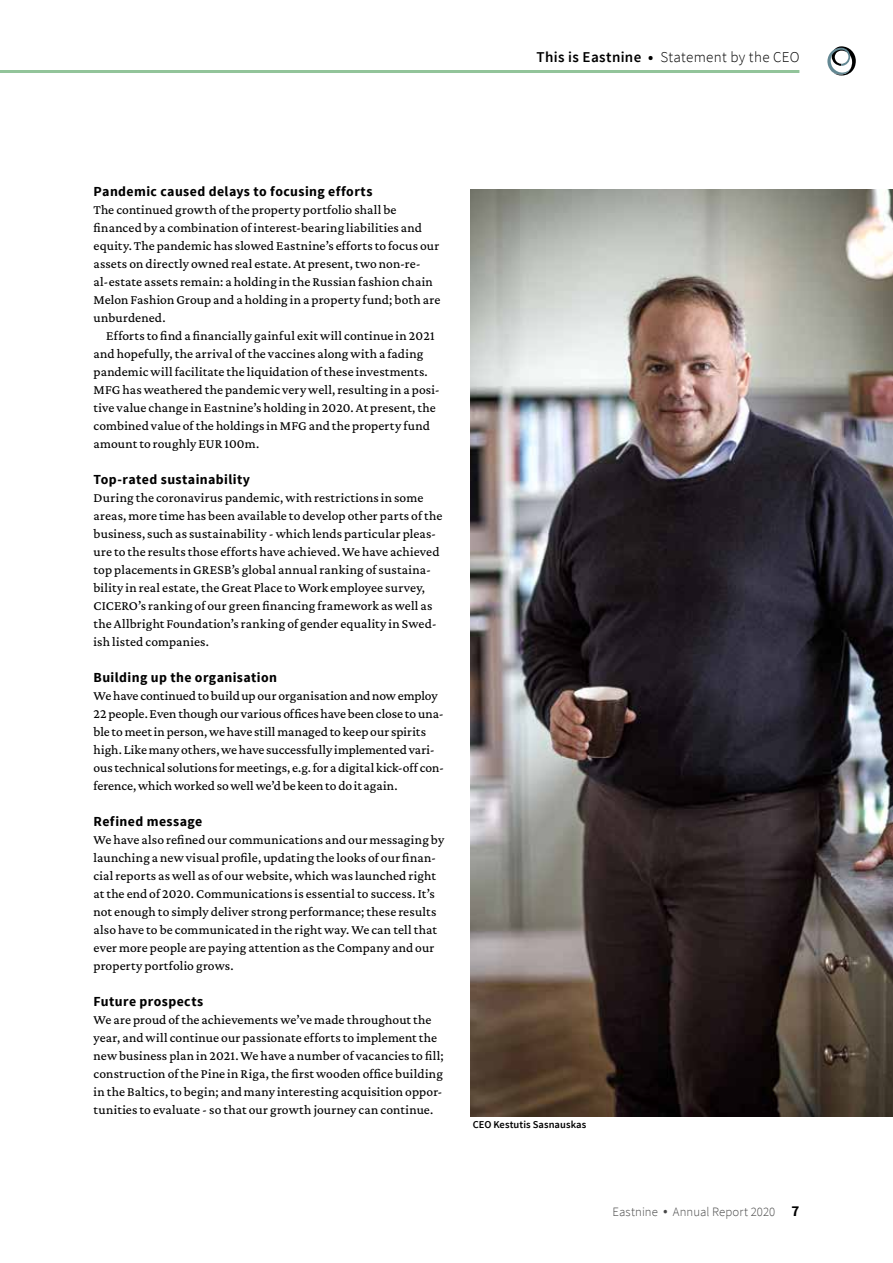
<style>
.page{position:relative;width:893px;height:1263px;background:#fff}
.page>*{position:absolute;margin:0;border:0;box-sizing:border-box;transform-origin:0 0}
.t1{font:300 15px "Source Sans Pro";letter-spacing:.02em;color:#000}
.t2{font:700 13.8px "Source Sans Pro";letter-spacing:.03em;color:#000}
.t3{font:13.5px/18px "Crimson Pro";letter-spacing:.01em;color:#000}
.t4{font:300 12.75px "Source Sans Pro";letter-spacing:.01em;color:#484848}
.t5{font:600 10.5px "Source Sans Pro";letter-spacing:.005em;color:#000}
.s1{font-weight:600}
.s2{font-weight:700}
.s3{font-size:16.5px}
.s4{font-weight:700;font-size:15px;color:#000}
</style>
<div class="page">
<hr style="left:0;top:70px;width:799px;height:3px;background:#92c49a">
<svg style="left:827px;top:46px;width:29px;height:29px"></svg>
<img style="left:471px;top:189px;width:422px;height:927px">
<p class="t1" style="left:537px;top:48px;width:264px"><span class="s1">This is Eastnine</span> <span class="s2">•</span> Statement by the CEO</p>
<p class="t2" style="left:94px;top:183px;width:281px">Pandemic caused delays to focusing efforts</p>
<p class="t3" style="left:94px;top:201px;width:348px">The continued growth of the property portfolio shall be financed by a combination of interest-bearing liabilities and equity. The pandemic has slowed Eastnine’s efforts to focus our assets on directly owned real estate. At present, two non-re&shy;al-estate assets remain: a holding in the Russian fashion chain Melon Fashion Group and a holding in a property fund; both are unburdened.</p>
<p class="t3" style="left:94px;top:327px;width:348px;text-indent:13px">Efforts to find a financially gainful exit will continue in 2021 and hopefully, the arrival of the vaccines along with a fading pandemic will facilitate the liquidation of these investments.<br>MFG has weathered the pandemic very well, resulting in a posi&shy;tive value change in Eastnine’s holding in 2020. At present, the combined value of the holdings in MFG and the property fund amount to roughly EUR 100m.</p>
<p class="t2" style="left:94px;top:471px;width:158px">Top-rated sustainability</p>
<p class="t3" style="left:94px;top:489px;width:350px">During the coronavirus pandemic, with restrictions in some areas, more time has been available to develop other parts of the business, such as sustainability - which lends particular pleas&shy;ure to the results those efforts have achieved. We have achieved top placements in GRESB’s global annual ranking of sustaina&shy;bility in real estate, the Great Place to Work employee survey, CICERO’s ranking of our green financing framework as well as the Allbright Foundation’s ranking of gender equality in Swed&shy;ish listed companies.</p>
<p class="t2" style="left:94px;top:669px;width:185px">Building up the organisation</p>
<p class="t3" style="left:94px;top:687px;width:352px">We have continued to build up our organisation and now employ 22 people. Even though our various offices have been close to una&shy;ble to meet in person, we have still managed to keep our spirits high. Like many others, we have successfully implemented vari&shy;ous technical solutions for meetings, e.g. for a digital kick-off con&shy;ference, which worked so well we’d be keen to do it again.</p>
<p class="t2" style="left:94px;top:813px;width:110px">Refined message</p>
<p class="t3" style="left:94px;top:831px;width:352px">We have also refined our communications and our messaging by launching a new visual profile, updating the looks of our finan&shy;cial reports as well as of our website, which was launched right at the end of 2020. Communications is essential to success. It’s not enough to simply deliver strong performance; these results also have to be communicated in the right way. We can tell that ever more people are paying attention as the Company and our property portfolio grows.</p>
<p class="t2" style="left:94px;top:993px;width:111px">Future prospects</p>
<p class="t3" style="left:94px;top:1011px;width:352px">We are proud of the achievements we’ve made throughout the year, and will continue our passionate efforts to implement the new business plan in 2021. We have a number of vacancies to fill; construction of the Pine in Riga, the first wooden office building in the Baltics, to begin; and many interesting acquisition oppor&shy;tunities to evaluate - so that our growth journey can continue.</p>
<p class="t5" style="left:473px;top:1118px;width:115px">CEO Kestutis Sasnauskas</p>
<p class="t4" style="left:612px;top:1204px;width:189px">Eastnine <span class="s3">•</span> Annual Report 2020 <span class="s4">7</span></p>
</div>
